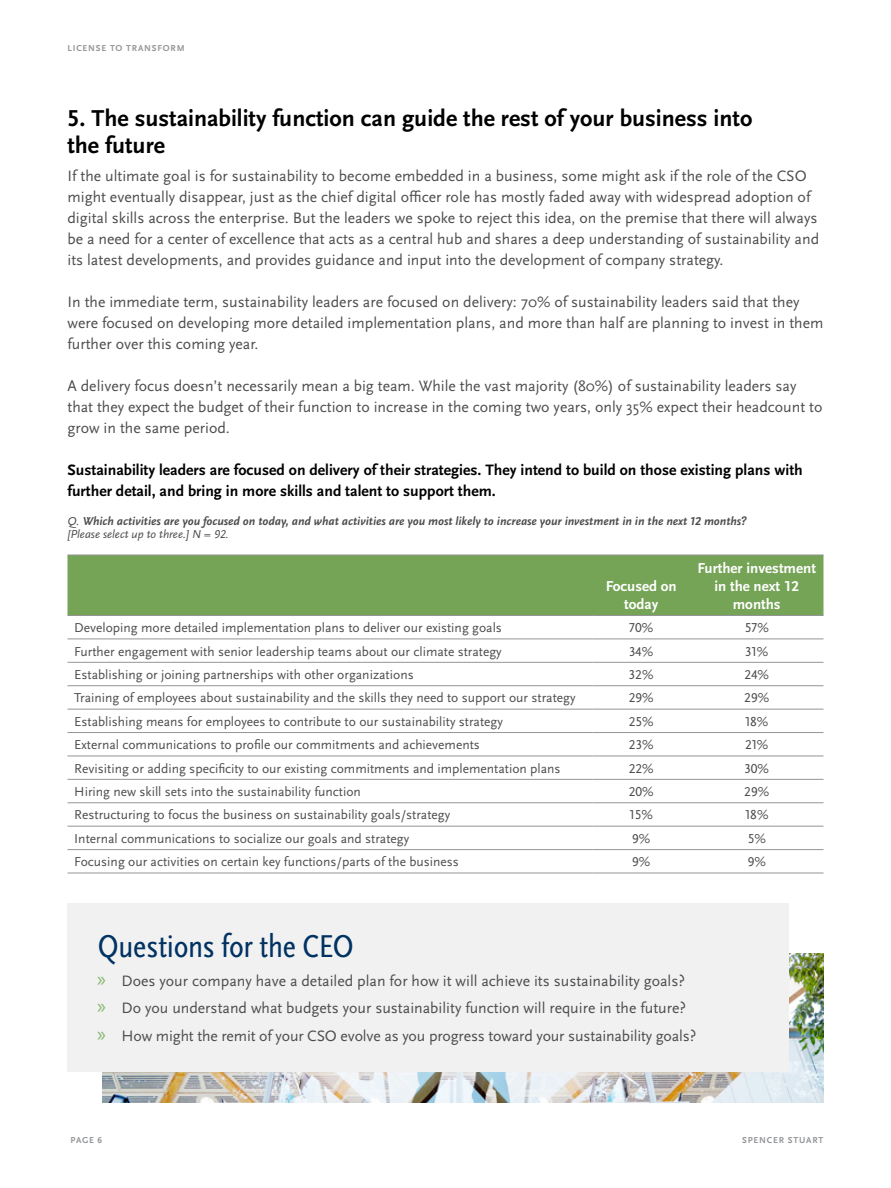
<style>
.page{position:relative;width:891px;height:1188px;background:#fff}
.page>*{position:absolute;margin:0;border:0;box-sizing:border-box;transform-origin:0 0}
.t1{font:condensed 33px "Scala Sans Pro";letter-spacing:-.01em;color:#003262}
.t2{font:700 24px/27px "Scala Sans Pro";color:#000}
.t3{font:15.75px/21px "Scala Sans Pro";color:#4d4d4f}
.t4{font:700 15.75px/21px "Scala Sans Pro";color:#000}
.t5{font:700 15px/18px "Scala Sans Pro";color:#fff;text-align:center}
.t6{font:13.5px "Scala Sans Pro";color:#4d4d4f}
.t7{font:italic 700 12px/13.5px "Scala Sans Pro";color:#4d4d4f}
.t8{font:700 9px "Scala Sans Pro";letter-spacing:.09em;color:#939598}
.s1{font-weight:400}
.s2{font-family:"Myriad Pro";font-size:21px;color:#86b56a}
</style>
<div class="page">
<div style="left:68px;top:556px;width:756px;height:59px;background:#75a457"></div>
<hr style="left:68px;top:639px;width:524px;height:1px;background:#939598">
<hr style="left:592px;top:639px;width:98px;height:1px;background:#939598">
<hr style="left:690px;top:639px;width:134px;height:1px;background:#939598">
<hr style="left:68px;top:662px;width:524px;height:1px;background:#939598">
<hr style="left:592px;top:662px;width:98px;height:1px;background:#939598">
<hr style="left:690px;top:662px;width:134px;height:1px;background:#939598">
<hr style="left:68px;top:685px;width:524px;height:1px;background:#939598">
<hr style="left:592px;top:685px;width:98px;height:1px;background:#939598">
<hr style="left:690px;top:685px;width:134px;height:1px;background:#939598">
<hr style="left:68px;top:709px;width:524px;height:1px;background:#939598">
<hr style="left:592px;top:709px;width:98px;height:1px;background:#939598">
<hr style="left:690px;top:709px;width:134px;height:1px;background:#939598">
<hr style="left:68px;top:732px;width:524px;height:1px;background:#939598">
<hr style="left:592px;top:732px;width:98px;height:1px;background:#939598">
<hr style="left:690px;top:732px;width:134px;height:1px;background:#939598">
<hr style="left:68px;top:756px;width:524px;height:1px;background:#939598">
<hr style="left:592px;top:756px;width:98px;height:1px;background:#939598">
<hr style="left:690px;top:756px;width:134px;height:1px;background:#939598">
<hr style="left:68px;top:779px;width:524px;height:1px;background:#939598">
<hr style="left:592px;top:779px;width:98px;height:1px;background:#939598">
<hr style="left:690px;top:779px;width:134px;height:1px;background:#939598">
<hr style="left:68px;top:802px;width:524px;height:1px;background:#939598">
<hr style="left:592px;top:802px;width:98px;height:1px;background:#939598">
<hr style="left:690px;top:802px;width:134px;height:1px;background:#939598">
<hr style="left:68px;top:826px;width:524px;height:1px;background:#939598">
<hr style="left:592px;top:826px;width:98px;height:1px;background:#939598">
<hr style="left:690px;top:826px;width:134px;height:1px;background:#939598">
<hr style="left:68px;top:849px;width:524px;height:1px;background:#939598">
<hr style="left:592px;top:849px;width:98px;height:1px;background:#939598">
<hr style="left:690px;top:849px;width:134px;height:1px;background:#939598">
<hr style="left:68px;top:873px;width:524px;height:1px;background:#939598">
<hr style="left:592px;top:873px;width:98px;height:1px;background:#939598">
<hr style="left:690px;top:873px;width:134px;height:1px;background:#939598">
<hr style="left:68px;top:555px;width:524px;height:1px;background:#939598">
<hr style="left:592px;top:555px;width:98px;height:1px;background:#939598">
<hr style="left:690px;top:555px;width:134px;height:1px;background:#939598">
<hr style="left:68px;top:615px;width:524px;height:1px;background:#939598">
<hr style="left:592px;top:615px;width:98px;height:1px;background:#939598">
<hr style="left:690px;top:615px;width:134px;height:1px;background:#939598">
<img style="left:102px;top:953px;width:722px;height:149px">
<div style="left:68px;top:903px;width:721px;height:168px;background:#f1f1f2"></div>
<p class="t8" style="left:68px;top:43px;width:119px">License to Transform</p>
<h2 class="t2" style="left:68px;top:104px;width:686px">5. The sustainability function can guide the rest of your business into the future</h2>
<p class="t3" style="left:68px;top:165px;width:753px">If the ultimate goal is for sustainability to become embedded in a business, some might ask if the role of the CSO might eventually disappear, just as the chief digital officer role has mostly faded away with widespread adoption of digital skills across the enterprise. But the leaders we spoke to reject this idea, on the premise that there will always be a need for a center of excellence that acts as a central hub and shares a deep understanding of sustainability and its latest developments, and provides guidance and input into the development of company strategy.</p>
<p class="t3" style="left:68px;top:291px;width:757px">In the immediate term, sustainability leaders are focused on delivery: 70% of sustainability leaders said that they were focused on developing more detailed implementation plans, and more than half are planning to invest in them further over this coming year.</p>
<p class="t3" style="left:68px;top:375px;width:756px">A delivery focus doesn’t necessarily mean a big team. While the vast majority (80%) of sustainability leaders say that they expect the budget of their function to increase in the coming two years, only 35% expect their headcount to grow in the same period.</p>
<p class="t4" style="left:68px;top:459px;width:737px">Sustainability leaders are focused on delivery of their strategies. They intend to build on those existing plans with further detail, and bring in more skills and talent to support them.</p>
<p class="t7" style="left:68px;top:514px;width:681px"><span class="s1">Q.</span> Which activities are you focused on today, and what activities are you most likely to increase your investment in in the next 12 months? <span class="s1">[Please select up to three.] N = 92.</span></p>
<p class="t5" style="left:606px;top:577px;width:73px">Focused on today</p>
<p class="t5" style="left:698px;top:559px;width:120px">Further investment in the next 12 months</p>
<p class="t6" style="left:74px;top:620px;width:429px">Developing more detailed implementation plans to deliver our existing goals</p>
<p class="t6" style="left:629px;top:620px;width:26px">70%</p>
<p class="t6" style="left:745px;top:620px;width:26px">57%</p>
<p class="t6" style="left:74px;top:643px;width:429px">Further engagement with senior leadership teams about our climate strategy</p>
<p class="t6" style="left:629px;top:643px;width:25px">34%</p>
<p class="t6" style="left:745px;top:643px;width:25px">31%</p>
<p class="t6" style="left:74px;top:667px;width:341px">Establishing or joining partnerships with other organizations</p>
<p class="t6" style="left:629px;top:667px;width:26px">32%</p>
<p class="t6" style="left:745px;top:667px;width:26px">24%</p>
<p class="t6" style="left:74px;top:690px;width:503px">Training of employees about sustainability and the skills they need to support our strategy</p>
<p class="t6" style="left:629px;top:690px;width:26px">29%</p>
<p class="t6" style="left:744px;top:690px;width:26px">29%</p>
<p class="t6" style="left:74px;top:713px;width:430px">Establishing means for employees to contribute to our sustainability strategy</p>
<p class="t6" style="left:629px;top:713px;width:26px">25%</p>
<p class="t6" style="left:745px;top:713px;width:25px">18%</p>
<p class="t6" style="left:74px;top:737px;width:407px">External communications to profile our commitments and achievements</p>
<p class="t6" style="left:629px;top:737px;width:26px">23%</p>
<p class="t6" style="left:745px;top:737px;width:25px">21%</p>
<p class="t6" style="left:74px;top:760px;width:488px">Revisiting or adding specificity to our existing commitments and implementation plans</p>
<p class="t6" style="left:629px;top:760px;width:26px">22%</p>
<p class="t6" style="left:744px;top:760px;width:26px">30%</p>
<p class="t6" style="left:74px;top:784px;width:288px">Hiring new skill sets into the sustainability function</p>
<p class="t6" style="left:629px;top:784px;width:26px">20%</p>
<p class="t6" style="left:744px;top:784px;width:26px">29%</p>
<p class="t6" style="left:74px;top:807px;width:377px">Restructuring to focus the business on sustainability goals/strategy</p>
<p class="t6" style="left:630px;top:807px;width:25px">15%</p>
<p class="t6" style="left:745px;top:807px;width:25px">18%</p>
<p class="t6" style="left:74px;top:831px;width:336px">Internal communications to socialize our goals and strategy</p>
<p class="t6" style="left:632px;top:831px;width:20px">9%</p>
<p class="t6" style="left:748px;top:831px;width:20px">5%</p>
<p class="t6" style="left:74px;top:854px;width:386px">Focusing our activities on certain key functions/parts of the business</p>
<p class="t6" style="left:632px;top:854px;width:20px">9%</p>
<p class="t6" style="left:748px;top:854px;width:20px">9%</p>
<h1 class="t1" style="left:98px;top:927px;width:257px">Questions for the CEO</h1>
<p class="t3" style="left:97px;top:967px;width:601px;line-height:27.8px"><span class="s2">»</span> Does your company have a detailed plan for how it will achieve its sustainability goals? <span class="s2">»</span> Do you understand what budgets your sustainability function will require in the future? <span class="s2">»</span> How might the remit of your CSO evolve as you progress toward your sustainability goals?</p>
<p class="t8" style="left:70px;top:1135px;width:33px">PAGE 6</p>
<p class="t8" style="left:742px;top:1135px;width:19px">SPENCER</p>
<p class="t8" style="left:788px;top:1135px;width:37px">STUART</p>
</div>
